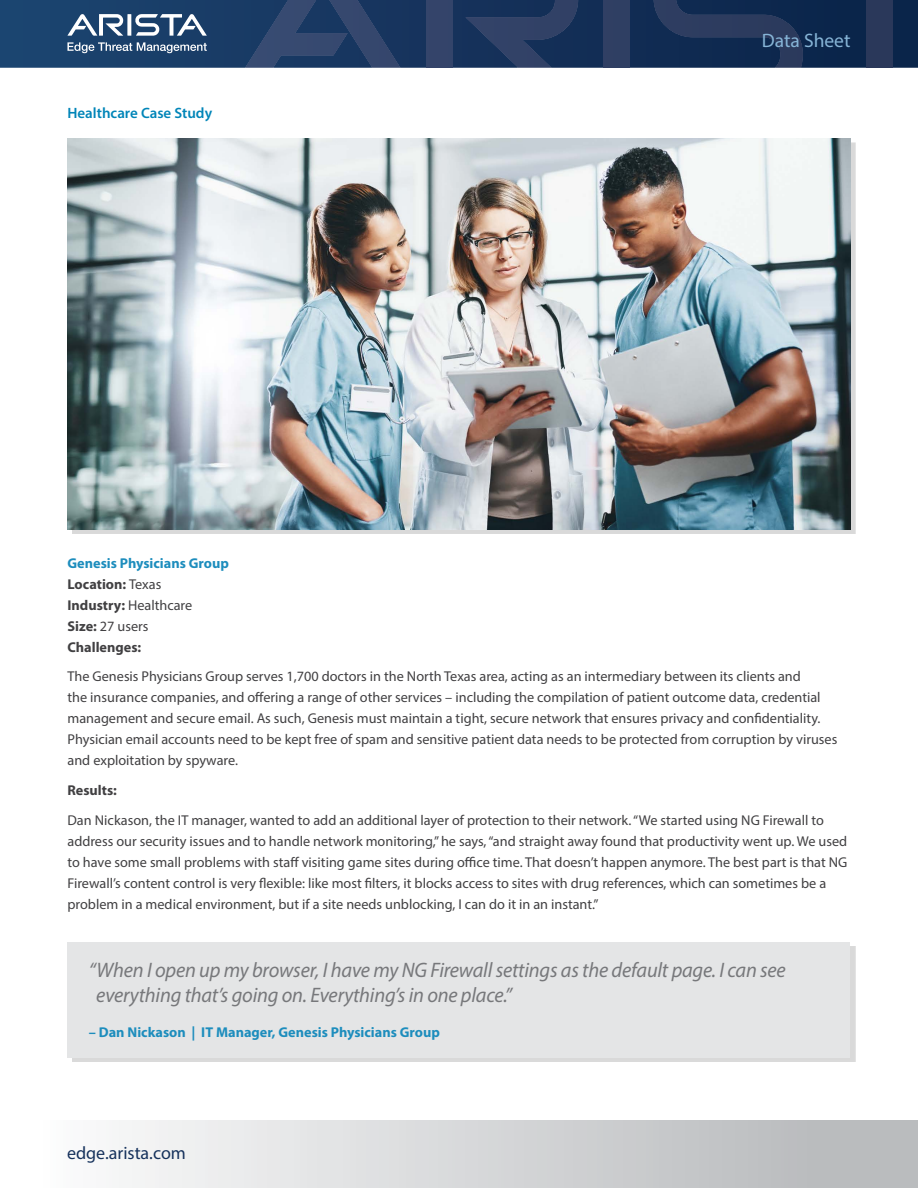
<style>
.page{position:relative;width:918px;height:1188px;background:#fff}
.page>*{position:absolute;margin:0;border:0;box-sizing:border-box;transform-origin:0 0}
.t1{font:italic 21px/25.2px "Myriad Pro";letter-spacing:-.01em;color:#77787b}
.t2{font:19.5px "Myriad Pro";color:#86b4d6}
.t3{font:18px "Myriad Pro";color:#16325c}
.t4{font:600 15px "Myriad Pro";color:#0085b8}
.t5{font:14.25px/21px "Myriad Pro";color:#414042}
.t6{font:700 14.25px/21px "Myriad Pro";color:#414042}
.t7{font:700 14.25px "Myriad Pro";color:#1d8dbd}
.s1{color:#1d8dbd}
.s2{font-weight:400}
</style>
<div class="page">
<svg style="left:0;top:0;width:918px;height:68px;background:#15365e"></svg>
<div style="left:426px;top:0;width:26px;height:68px;background:#34446a"></div>
<svg style="left:465px;top:0;width:113px;height:68px;background:#22385f"></svg>
<svg style="left:245px;top:0;width:155px;height:68px;background:#274068"></svg>
<div style="left:604px;top:0;width:26px;height:68px;background:#2f3f63"></div>
<svg style="left:654px;top:0;width:149px;height:68px;background:#1a3156"></svg>
<div style="left:867px;top:0;width:26px;height:68px;background:#2a385a"></div>
<svg style="left:67px;top:14px;width:140px;height:22px"></svg>
<svg style="left:67px;top:42px;width:140px;height:11px;background:#5c7795"></svg>
<div style="left:0;top:1120px;width:918px;height:68px;background:linear-gradient(to right,#fff,#b3b5b7)"></div>
<img style="left:68px;top:138px;width:782px;height:391px">
<div style="left:72px;top:946px;width:783px;height:116px;background:#d9d9d9"></div>
<div style="left:68px;top:942px;width:782px;height:116px;background:#e4e5e6"></div>
<p class="t4" style="left:68px;top:104px;width:146px">Healthcare Case Study</p>
<h2 class="t2" style="left:762px;top:29px;width:90px">Data Sheet</h2>
<p class="t6" style="left:68px;top:552px;width:163px"><span class="s1">Genesis Physicians Group<br></span>Location: <span class="s2">Texas<br></span>Industry: <span class="s2">Healthcare<br></span>Size: <span class="s2">27 users<br></span>Challenges:</p>
<p class="t5" style="left:68px;top:666px;width:771px">The Genesis Physicians Group serves 1,700 doctors in the North Texas area, acting as an intermediary between its clients and<br>the insurance companies, and offering a range of other services – including the compilation of patient outcome data, credential management and secure email. As such, Genesis must maintain a tight, secure network that ensures privacy and confidentiality.<br>Physician email accounts need to be kept free of spam and sensitive patient data needs to be protected from corruption by viruses and exploitation by spyware.</p>
<p class="t6" style="left:68px;top:779px;width:51px">Results:</p>
<p class="t5" style="left:68px;top:809px;width:781px">Dan Nickason, the IT manager, wanted to add an additional layer of protection to their network. “We started using NG Firewall to address our security issues and to handle network monitoring,” he says, “and straight away found that productivity went up. We used to have some small problems with staff visiting game sites during office time. That doesn’t happen anymore. The best part is that NG Firewall’s content control is very flexible: like most filters, it blocks access to sites with drug references, which can sometimes be a problem in a medical environment, but if a site needs unblocking, I can do it in an instant.”</p>
<h1 class="t1" style="left:96px;top:957px;width:691px;text-indent:-7px">“When I open up my browser, I have my NG Firewall settings as the default page. I can see everything that’s going on. Everything’s in one place.”</h1>
<p class="t7" style="left:89px;top:1023px;width:353px">– Dan Nickason | IT Manager, Genesis Physicians Group</p>
<p class="t3" style="left:67px;top:1142px;width:120px">edge.arista.com</p>
</div>
